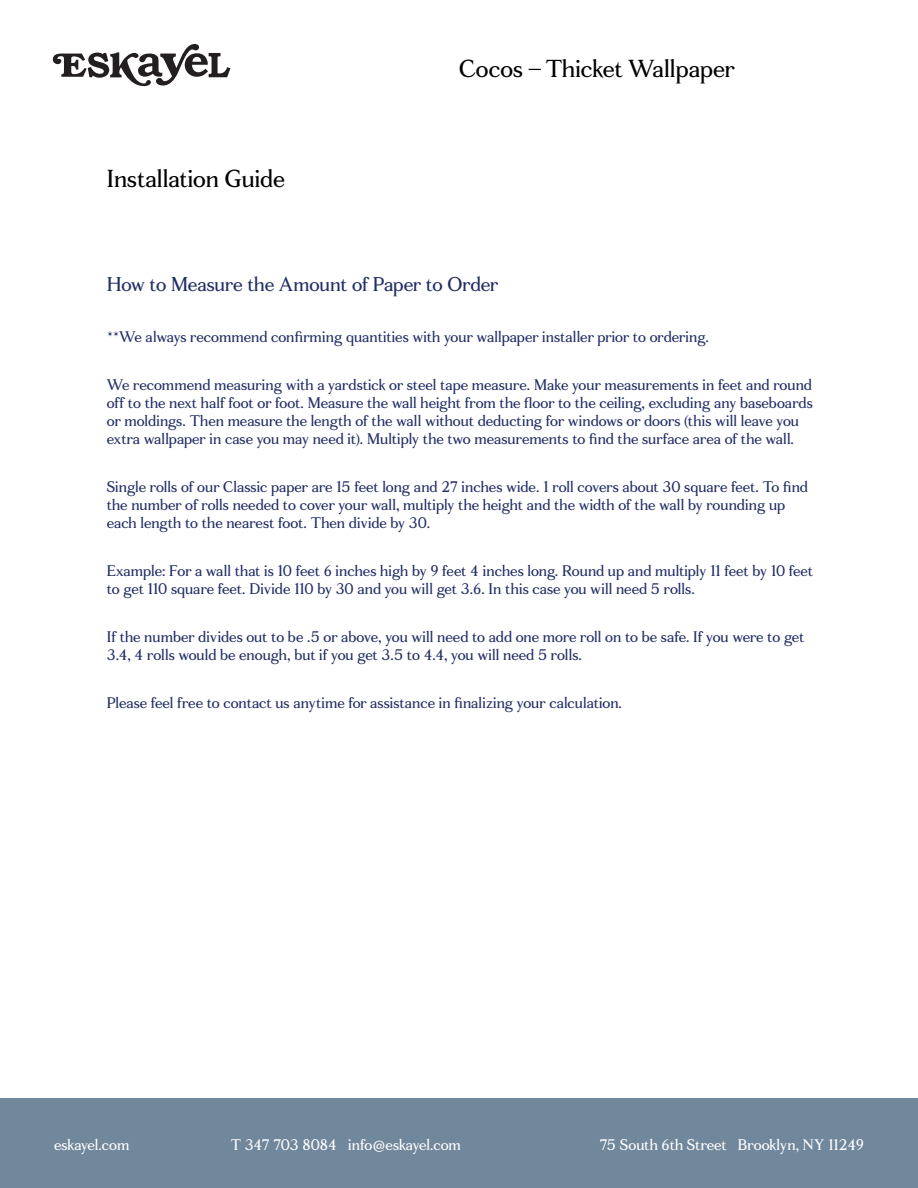
<style>
.page{position:relative;width:918px;height:1188px;background:#fff}
.page>*{position:absolute;margin:0;border:0;box-sizing:border-box;transform-origin:0 0}
.t1{font:24px "Fortescue";color:#000}
.t2{font:19.5px "Fortescue";letter-spacing:-.01em;color:#212e65}
.t3{font:15px/18px "Fortescue";color:#212e65}
.t4{font:15px "Fortescue";letter-spacing:-.005em;color:#fff}
</style>
<div class="page">
<div style="left:0;top:1098px;width:918px;height:90px;background:#71879c"></div>
<svg style="left:53px;top:44px;width:177px;height:42px"></svg>
<h1 class="t1" style="left:107px;top:164px;width:180px">Installation Guide</h1>
<h1 class="t1" style="left:459px;top:54px;width:277px">Cocos – Thicket Wallpaper</h1>
<h2 class="t2" style="left:107px;top:272px;width:393px">How to Measure the Amount of Paper to Order</h2>
<p class="t3" style="left:107px;top:328px;width:604px">**We always recommend confirming quantities with your wallpaper installer prior to ordering.</p>
<p class="t3" style="left:107px;top:376px;width:708px">We recommend measuring with a yardstick or steel tape measure. Make your measurements in feet and round off to the next half foot or foot. Measure the wall height from the floor to the ceiling, excluding any baseboards or moldings. Then measure the length of the wall without deducting for windows or doors (this will leave you extra wallpaper in case you may need it). Multiply the two measurements to find the surface area of the wall.</p>
<p class="t3" style="left:107px;top:478px;width:703px">Single rolls of our Classic paper are 15 feet long and 27 inches wide. 1 roll covers about 30 square feet. To find the number of rolls needed to cover your wall, multiply the height and the width of the wall by rounding up each length to the nearest foot. Then divide by 30.</p>
<p class="t3" style="left:107px;top:562px;width:708px">Example: For a wall that is 10 feet 6 inches high by 9 feet 4 inches long. Round up and multiply 11 feet by 10 feet to get 110 square feet. Divide 110 by 30 and you will get 3.6. In this case you will need 5 rolls.</p>
<p class="t3" style="left:107px;top:628px;width:699px">If the number divides out to be .5 or above, you will need to add one more roll on to be safe. If you were to get<br>3.4, 4 rolls would be enough, but if you get 3.5 to 4.4, you will need 5 rolls.</p>
<p class="t3" style="left:107px;top:694px;width:517px">Please feel free to contact us anytime for assistance in finalizing your calculation.</p>
<p class="t4" style="left:54px;top:1136px;width:77px">eskayel.com</p>
<p class="t4" style="left:231px;top:1136px;width:232px">T 347 703 8084 info@eskayel.com</p>
<p class="t4" style="left:599px;top:1136px;width:266px">75 South 6th Street Brooklyn, NY 11249</p>
</div>
